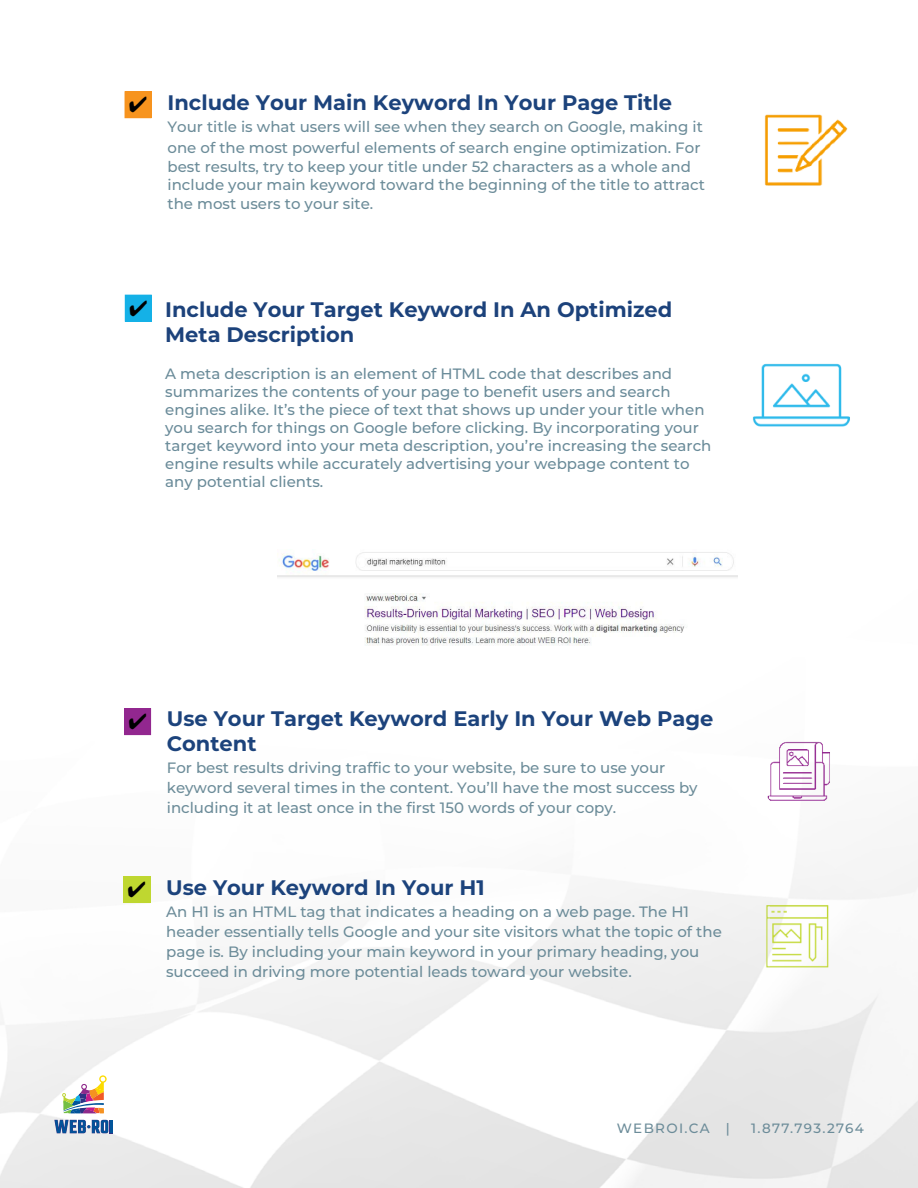
<style>
.page{position:relative;width:918px;height:1188px;background:#fff}
.page>*{position:absolute;margin:0;border:0;box-sizing:border-box;transform-origin:0 0}
.t1{font:700 21px/25.2px "Montserrat";color:#1c437c}
.t2{font:700 21px/25.2px "Montserrat";color:#1c427b}
.t3{font:500 15px/20px "Montserrat";color:#6c8c99}
.t4{font:500 15px/18px "Montserrat";color:#6a8b99}
.t5{font:500 13.5px "Montserrat";letter-spacing:.1em;color:#6c8c99}
</style>
<div class="page">
<img style="left:1px;top:554px;width:916px;height:634px">
<svg style="left:54px;top:1120px;width:59px;height:14px"></svg>
<svg style="left:62px;top:1075px;width:45px;height:38px"></svg>
<img style="left:278px;top:552px;width:459px;height:96px">
<img style="left:764px;top:114px;width:84px;height:72px">
<img style="left:753px;top:363px;width:97px;height:64px">
<img style="left:756px;top:733px;width:90px;height:78px">
<img style="left:735px;top:880px;width:123px;height:105px">
<div style="left:125px;top:91px;width:27px;height:27px;background:#f7941e"></div>
<div style="left:124px;top:708px;width:27px;height:27px;background:#92278f"></div>
<div style="left:123px;top:876px;width:27px;height:27px;background:#bfd730"></div>
<div style="left:125px;top:295px;width:27px;height:27px;background:#14b1e7"></div>
<h1 class="t1" style="left:168px;top:89px;width:506px">Include Your Main Keyword In Your Page Title</h1>
<p class="t3" style="left:168px;top:116px;width:537px;line-height:20.5px">Your title is what users will see when they search on Google, making it one of the most powerful elements of search engine optimization. For</p>
<p class="t3" style="left:168px;top:156px;width:539px;line-height:18.8px">best results, try to keep your title under 52 characters as a whole and include your main keyword toward the beginning of the title to attract the most users to your site.</p>
<h1 class="t2" style="left:165px;top:296px;width:509px">Include Your Target Keyword In An Optimized<br>Meta Description</h1>
<p class="t4" style="left:165px;top:364px;width:548px">A meta description is an element of HTML code that describes and summarizes the contents of your page to benefit users and search engines alike. It’s the piece of text that shows up under your title when you search for things on Google before clicking. By incorporating your target keyword into your meta description, you’re increasing the search engine results while accurately advertising your webpage content to any potential clients.</p>
<h1 class="t1" style="left:167px;top:705px;width:548px">Use Your Target Keyword Early In Your Web Page<br>Content</h1>
<p class="t3" style="left:167px;top:757px;width:532px">For best results driving traffic to your website, be sure to use your keyword several times in the content. You’ll have the most success by including it at least once in the first 150 words of your copy.</p>
<h1 class="t1" style="left:166px;top:874px;width:320px">Use Your Keyword In Your H1</h1>
<p class="t3" style="left:166px;top:902px;width:557px">An H1 is an HTML tag that indicates a heading on a web page. The H1 header essentially tells Google and your site visitors what the topic of the page is. By including your main keyword in your primary heading, you succeed in driving more potential leads toward your website.</p>
<p class="t5" style="left:617px;top:1123px;width:114px">WEBROI.CA |</p>
<p class="t5" style="left:751px;top:1123px;width:114px">1.877.793.2764</p>
</div>
